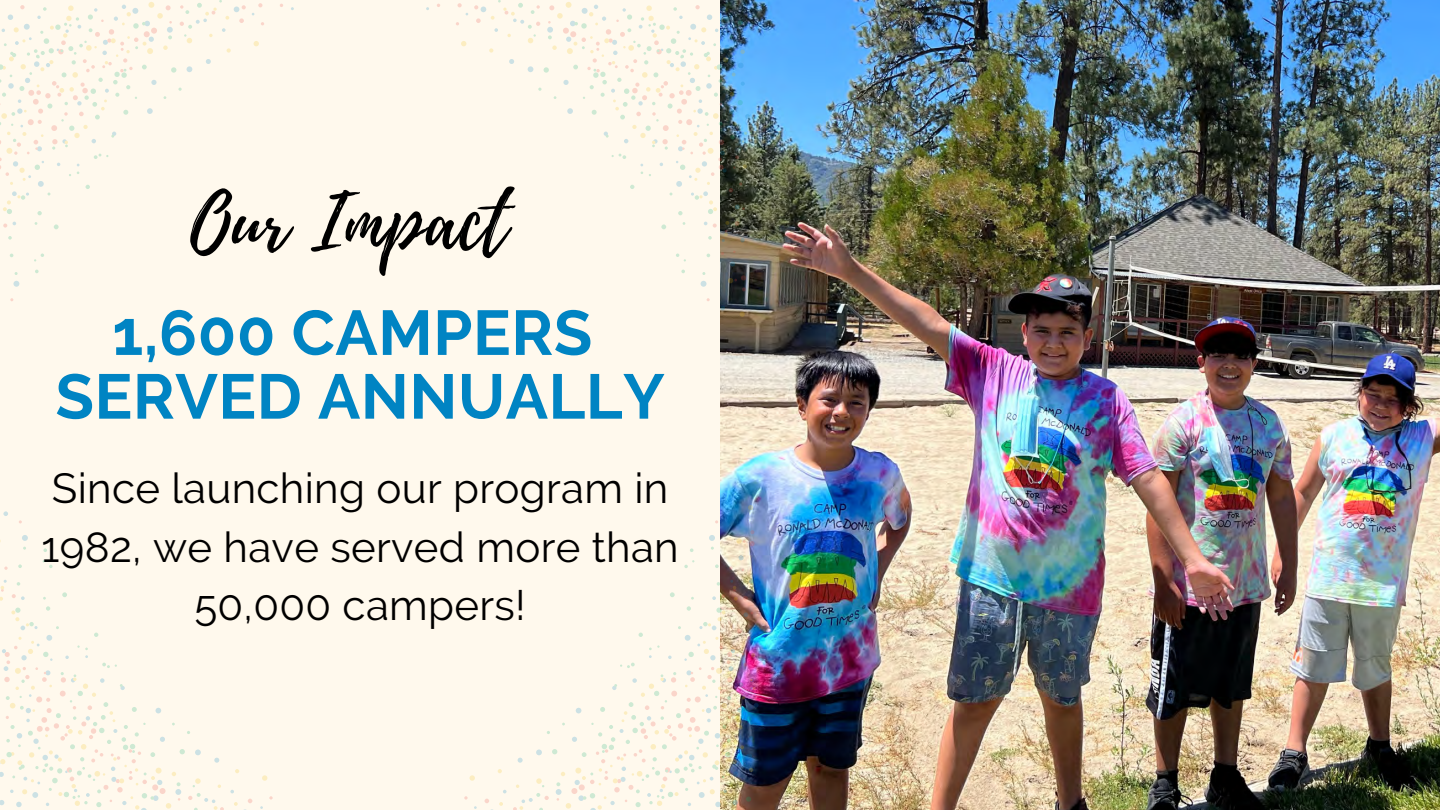
<style>
.page{position:relative;width:1440px;height:810px;background:#fff9ed}
.page>*{position:absolute;margin:0;border:0;box-sizing:border-box;transform-origin:0 0}
.t1{font:76px "Playlist Script";letter-spacing:.01em;color:#000}
.t2{font:700 63px/63.8px "Raleway";letter-spacing:.01em;color:#0084c3;text-align:center}
.t3{font:42px/58.5px "Raleway";letter-spacing:.01em;color:#000;text-align:center}
</style>
<div class="page">
<img style="left:720px;top:0;width:720px;height:810px">
<svg style="left:0;top:547px;width:224px;height:263px"></svg>
<svg style="left:756px;top:511px;width:3px;height:299px"></svg>
<svg style="left:470px;top:505px;width:286px;height:305px"></svg>
<svg style="left:507px;top:547px;width:244px;height:263px"></svg>
<svg style="left:426px;top:5px;width:324px;height:305px"></svg>
<svg style="left:437px;top:3px;width:24px;height:298px"></svg>
<svg style="left:461px;top:2px;width:286px;height:315px"></svg>
<svg style="left:498px;top:0;width:245px;height:275px"></svg>
<svg style="left:0;top:0;width:222px;height:275px"></svg>
<h1 class="t1" style="left:190px;top:168px;width:319px">Our Impact</h1>
<h2 class="t2" style="left:55px;top:301px;width:611px">1,600 CAMPERS<br>SERVED ANNUALLY</h2>
<p class="t3" style="left:42px;top:459px;width:639px">Since launching our program in<br>1982, we have served more than<br>50,000 campers!</p>
</div>
